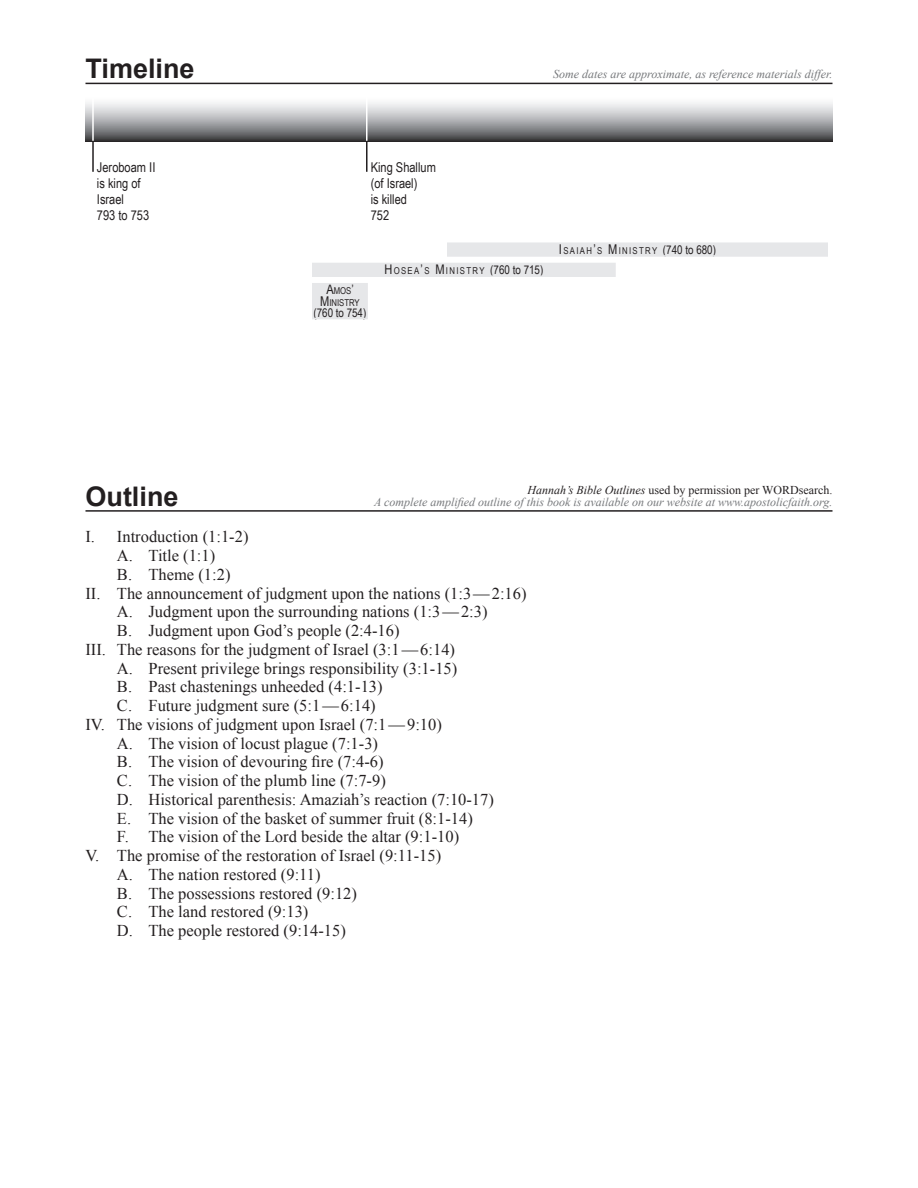
<style>
.page{position:relative;width:918px;height:1188px;background:#fff}
.page>*{position:absolute;margin:0;border:0;box-sizing:border-box;transform-origin:0 0}
.Question_Rules_-_Las{font:700 27px "Arial";color:#231f20}
.Outline{font:16.5px "Times New Roman";color:#231f20}
.t1{font:13.5px/16.2px "Arial Narrow";color:#231f20}
.t2{font:italic 12px "Times New Roman";color:#76787b}
.Outline-2{font:12px "Times New Roman";color:#231f20}
.t3{font:12px "Arial Narrow";color:#231f20}
.t4{font:9.45px "Arial Narrow";letter-spacing:.145em;color:#231f20}
.t5{font:9.45px/11.2px "Arial Narrow";color:#231f20;text-align:center}
.s1{font-size:13.5px}
.s2{font-size:12px}
.s3{font-style:italic}
</style>
<div class="page">
<hr style="left:86px;top:83px;width:746px;height:1px;background:#231f20">
<hr style="left:86px;top:510px;width:746px;height:2px;background:#231f20">
<svg style="left:86px;top:102px;width:746px;height:40px"></svg>
<div style="left:313px;top:284px;width:54px;height:35px;background:#e6e7e9"></div>
<div style="left:312px;top:283px;width:56px;height:36px;border:2px solid #e6e7e9"></div>
<div style="left:313px;top:263px;width:302px;height:13px;background:#e6e7e9"></div>
<div style="left:312px;top:263px;width:304px;height:14px;border:2px solid #e6e7e9"></div>
<hr style="left:366px;top:141px;width:2px;height:31px;background:#231f20">
<hr style="left:366px;top:90px;width:2px;height:51px;background:#fff">
<div style="left:448px;top:243px;width:379px;height:13px;background:#e6e7e9"></div>
<div style="left:447px;top:242px;width:381px;height:15px;border:2px solid #e6e7e9"></div>
<hr style="left:92px;top:141px;width:2px;height:31px;background:#231f20">
<hr style="left:92px;top:90px;width:2px;height:51px;background:#fff">
<p class="Question_Rules_-_Las" style="left:86px;top:51px;width:111px">Timeline</p>
<p class="t1" style="left:97px;top:158px;width:60px">Jeroboam II is king of<br>Israel<br>793 to 753</p>
<p class="t2" style="left:553px;top:66px;width:281px">Some dates are approximate, as reference materials differ.</p>
<p class="t1" style="left:371px;top:158px;width:67px">King Shallum (of Israel)<br>is killed<br>752</p>
<p class="t5" style="left:320px;top:285px;width:41px"><span class="s1">A</span>MOS<span class="s1">’<br>M</span>INISTRY</p>
<p class="t3" style="left:314px;top:304px;width:54px">(760 to 754)</p>
<p class="t4" style="left:384px;top:264px;width:160px"><span class="s1">H</span> OSEA<span class="s1">’</span>S <span class="s1">M</span>INISTRY <span class="s2">(760 to 715)</span></p>
<p class="t4" style="left:559px;top:244px;width:159px"><span class="s1">I</span> SAIAH<span class="s1">’</span>S <span class="s1">M</span>INISTRY <span class="s2">(740 to 680)</span></p>
<p class="Question_Rules_-_Las" style="left:86px;top:478px;width:95px">Outline</p>
<p class="Outline-2" style="left:528px;top:482px;width:306px"><span class="s3">Hannah’s Bible Outlines</span> used by permission per WORDsearch.</p>
<p class="t2" style="left:374px;top:494px;width:460px">A complete amplified outline of this book is available on our website at www.apostolicfaith.org.</p>
<p class="Outline" style="left:86px;top:526px;width:165px">I. Introduction (1:1-2)</p>
<p class="Outline" style="left:117px;top:545px;width:100px">A. Title (1:1)</p>
<p class="Outline" style="left:117px;top:563px;width:115px">B. Theme (1:2)</p>
<p class="Outline" style="left:86px;top:582px;width:443px">II. The announcement of judgment upon the nations (1:3—2:16)</p>
<p class="Outline" style="left:117px;top:601px;width:372px">A. Judgment upon the surrounding nations (1:3—2:3)</p>
<p class="Outline" style="left:117px;top:620px;width:284px">B. Judgment upon God’s people (2:4-16)</p>
<p class="Outline" style="left:86px;top:638px;width:371px">III. The reasons for the judgment of Israel (3:1—6:14)</p>
<p class="Outline" style="left:117px;top:657px;width:342px">A. Present privilege brings responsibility (3:1-15)</p>
<p class="Outline" style="left:117px;top:676px;width:267px">B. Past chastenings unheeded (4:1-13)</p>
<p class="Outline" style="left:117px;top:695px;width:260px">C. Future judgment sure (5:1—6:14)</p>
<p class="Outline" style="left:86px;top:713px;width:358px">IV. The visions of judgment upon Israel (7:1—9:10)</p>
<p class="Outline" style="left:117px;top:732px;width:263px">A. The vision of locust plague (7:1-3)</p>
<p class="Outline" style="left:117px;top:751px;width:268px">B. The vision of devouring fire (7:4-6)</p>
<p class="Outline" style="left:117px;top:770px;width:270px">C. The vision of the plumb line (7:7-9)</p>
<p class="Outline" style="left:117px;top:788px;width:378px">D. Historical parenthesis: Amaziah’s reaction (7:10-17)</p>
<p class="Outline" style="left:117px;top:807px;width:357px">E. The vision of the basket of summer fruit (8:1-14)</p>
<p class="Outline" style="left:117px;top:826px;width:344px">F. The vision of the Lord beside the altar (9:1-10)</p>
<p class="Outline" style="left:86px;top:845px;width:357px">V. The promise of the restoration of Israel (9:11-15)</p>
<p class="Outline" style="left:117px;top:863px;width:205px">A. The nation restored (9:11)</p>
<p class="Outline" style="left:117px;top:882px;width:242px">B. The possessions restored (9:12)</p>
<p class="Outline" style="left:117px;top:901px;width:193px">C. The land restored (9:13)</p>
<p class="Outline" style="left:117px;top:920px;width:230px">D. The people restored (9:14-15)</p>
</div>
